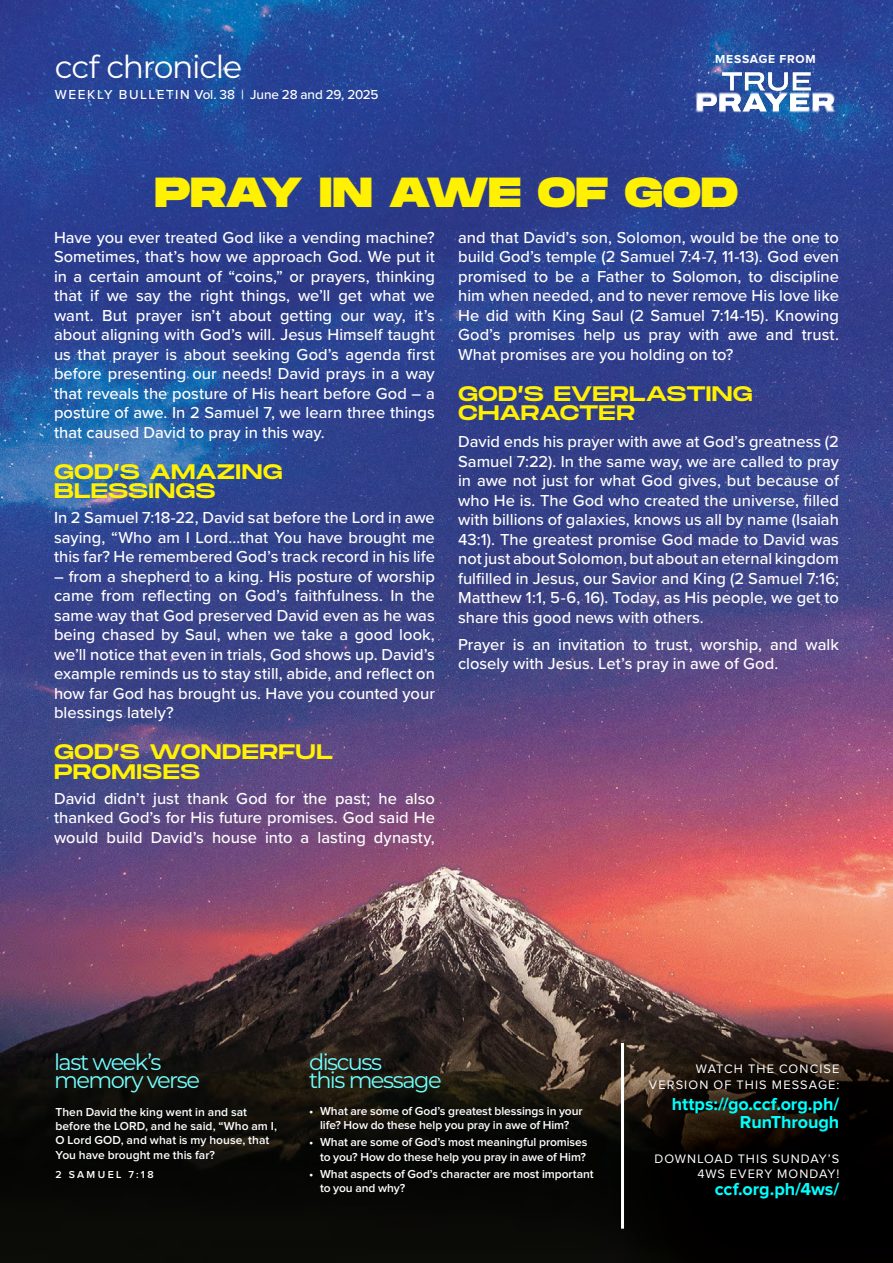
<style>
.page{position:relative;width:893px;height:1263px;background:#fff}
.page>*{position:absolute;margin:0;border:0;box-sizing:border-box;transform-origin:0 0}
.t1{font:800 42px "Monument Extended";letter-spacing:-.005em;color:#fff101}
.t2{font:31.5px "Montserrat";letter-spacing:-.04em;color:#fff}
.t3{font:22.5px/18px "Montserrat";letter-spacing:-.07em;color:#71ffff}
.t4{font:21px/19.5px "Monument Extended";letter-spacing:.01em;color:#fff101}
.Event_Description{font:700 18px/18px "Proxima Nova";color:#0ff;text-align:right}
.t5{font:500 16.5px/19.5px "Proxima Nova";color:#fff;text-align:justify}
.t6{font:500 13.5px "Proxima Nova";letter-spacing:.105em;color:#fff}
.t7{font:12.75px/15.8px "Proxima Nova";letter-spacing:.08em;color:#fff;text-align:right}
.t8{font:600 12px/14.2px "Proxima Nova";color:#fff}
.t9{font:700 12px "Proxima Nova";letter-spacing:.07em;color:#fff}
.t10{font:600 10.5px "Proxima Nova";letter-spacing:.23em;color:#fff}
</style>
<div class="page">
<img style="left:0;top:0;width:893px;height:1263px">
<hr style="left:621px;top:1043px;width:3px;height:186px;background:#fff">
<img style="left:695px;top:72px;width:141px;height:40px">
<p class="t2" style="left:55px;top:45px;width:189px">ccf chronicle</p>
<p class="t6" style="left:55px;top:85px;width:325px">WEEKLY BULLETIN Vol. 38 | June 28 and 29, 2025</p>
<p class="t9" style="left:715px;top:54px;width:102px">MESSAGE FROM</p>
<p class="t1" style="left:155px;top:161px;width:585px">PRAY IN AWE OF GOD</p>
<p class="t5" style="left:54px;top:227px;width:382px">Have you ever treated God like a vending machine?<br>Sometimes, that’s how we approach God. We put it in a certain amount of “coins,” or prayers, thinking that if we say the right things, we’ll get what we want. But prayer isn’t about getting our way, it’s about aligning with God’s will. Jesus Himself taught us that prayer is about seeking God’s agenda first before presenting our needs! David prays in a way that reveals the posture of His heart before God – a posture of awe. In 2 Samuel 7, we learn three things that caused David to pray in this way.</p>
<p class="t4" style="left:54px;top:461px;width:230px">GOD’S AMAZING<br>BLESSINGS</p>
<p class="t5" style="left:54px;top:507px;width:382px">In 2 Samuel 7:18-22, David sat before the Lord in awe saying, “Who am I Lord...that You have brought me this far? He remembered God’s track record in his life</p>
<p class="t5" style="left:54px;top:566px;width:382px">– from a shepherd to a king. His posture of worship came from reflecting on God’s faithfulness. In the same way that God preserved David even as he was being chased by Saul, when we take a good look, we’ll notice that even in trials, God shows up. David’s example reminds us to stay still, abide, and reflect on how far God has brought us. Have you counted your blessings lately?</p>
<p class="t4" style="left:54px;top:742px;width:281px">GOD’S WONDERFUL<br>PROMISES</p>
<p class="t5" style="left:54px;top:788px;width:382px">David didn’t just thank God for the past; he also thanked God’s for His future promises. God said He would build David’s house into a lasting dynasty,</p>
<p class="t5" style="left:458px;top:227px;width:382px">and that David’s son, Solomon, would be the one to build God’s temple (2 Samuel 7:4-7, 11-13). God even promised to be a Father to Solomon, to discipline him when needed, and to never remove His love like He did with King Saul (2 Samuel 7:14-15). Knowing God’s promises help us pray with awe and trust.<br>What promises are you holding on to?</p>
<p class="t4" style="left:458px;top:383px;width:296px">GOD’S EVERLASTING<br>CHARACTER</p>
<p class="t5" style="left:458px;top:431px;width:382px">David ends his prayer with awe at God’s greatness (2<br>Samuel 7:22). In the same way, we are called to pray in awe not just for what God gives, but because of who He is. The God who created the universe, filled with billions of galaxies, knows us all by name (Isaiah 43:1). The greatest promise God made to David was not just about Solomon, but about an eternal kingdom fulfilled in Jesus, our Savior and King (2 Samuel 7:16; Matthew 1:1, 5-6, 16). Today, as His people, we get to share this good news with others.</p>
<p class="t5" style="left:458px;top:634px;width:382px">Prayer is an invitation to trust, worship, and walk closely with Jesus. Let’s pray in awe of God.</p>
<p class="t3" style="left:54px;top:1052px;width:147px">last week’s memory verse</p>
<p class="t8" style="left:56px;top:1105px;width:223px">Then David the king went in and sat before the LORD, and he said, “Who am I, O Lord GOD, and what is my house, that You have brought me this far?</p>
<p class="t10" style="left:56px;top:1170px;width:100px">2 SAMUEL 7:18</p>
<p class="t3" style="left:309px;top:1052px;width:74px">discuss</p>
<p class="t3" style="left:309px;top:1070px;width:134px">this message</p>
<p class="t8" style="left:309px;top:1104px;width:275px;text-align:center">• What are some of God’s greatest blessings in your life? How do these help you pray in awe of Him?</p>
<p class="t8" style="left:309px;top:1136px;width:280px;text-align:right">• What are some of God’s most meaningful promises to you? How do these help you pray in awe of Him?</p>
<p class="t8" style="left:320px;top:1167px;width:275px;text-indent:-11px">• What aspects of God’s character are most important to you and why?</p>
<p class="t7" style="left:649px;top:1062px;width:192px">WATCH THE CONCISE<br>VERSION OF THIS MESSAGE:</p>
<p class="Event_Description" style="left:672px;top:1096px;width:169px">https://go.ccf.org.ph/<br>RunThrough</p>
<p class="t7" style="left:654px;top:1152px;width:186px">DOWNLOAD THIS SUNDAY’S</p>
<p class="t7" style="left:697px;top:1166px;width:143px">4WS EVERY MONDAY!</p>
<p class="Event_Description" style="left:715px;top:1181px;width:126px">ccf.org.ph/4ws/</p>
</div>
